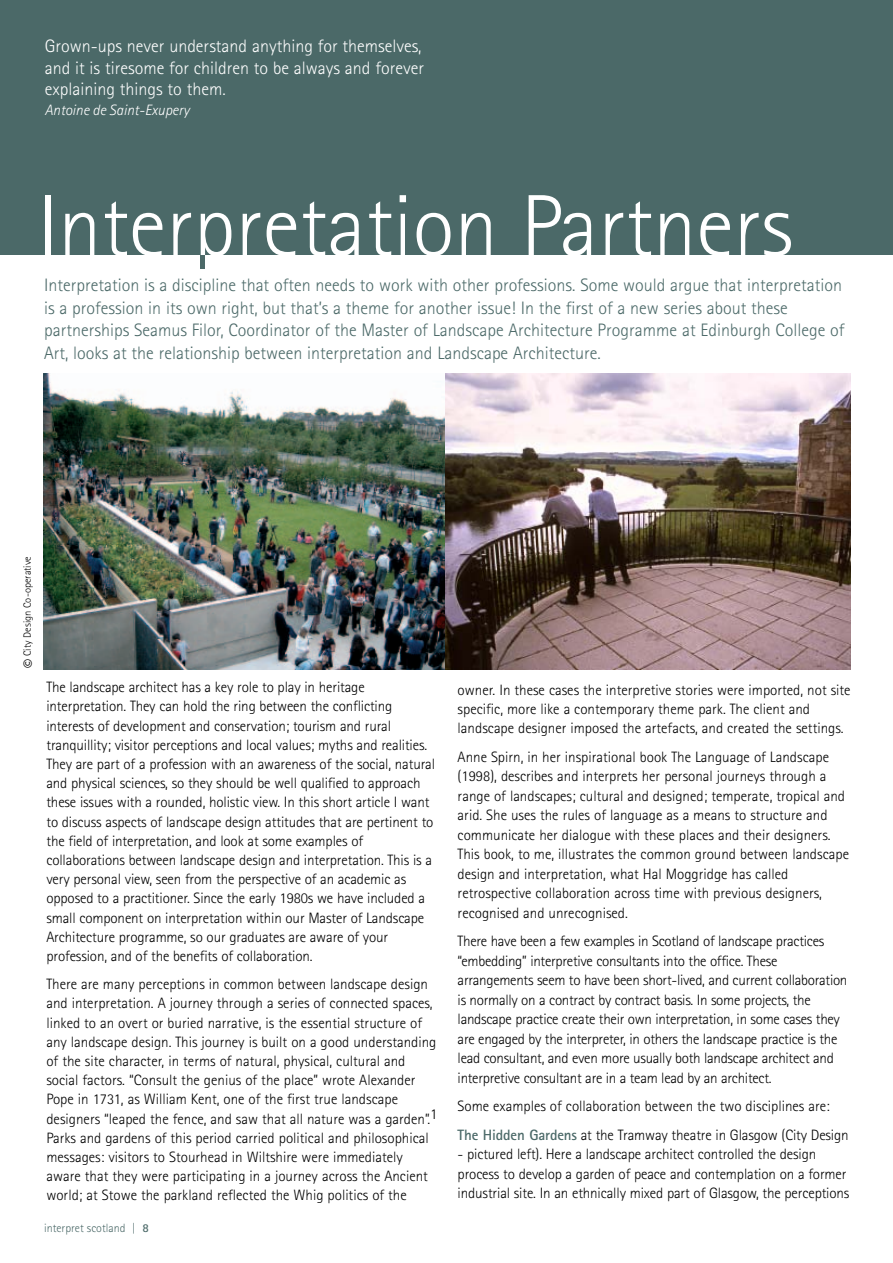
<style>
.page{position:relative;width:893px;height:1263px;background:#fff}
.page>*{position:absolute;margin:0;border:0;box-sizing:border-box;transform-origin:0 0}
.t1{font:300 87px "Rotis Sans Serif";color:#fff}
.t2{font:300 18px/22.5px "Rotis Sans Serif";color:#4b6968}
.t3{font:300 18px/21.6px "Rotis Sans Serif";color:#fff}
.t4{font:300 15px/19.2px "Rotis Sans Serif";letter-spacing:-.01em;color:#000}
.t5{font:italic 300 15px "Rotis Sans Serif";color:#fff}
.t6{font:300 12px "Rotis Sans Serif";color:#4b6968}
.t7{font:300 10.5px "Rotis Sans Serif";color:#000}
.s1{font-size:18px}
.s2{font-weight:700}
.s3{font-weight:700;color:#4b6968}
</style>
<div class="page">
<div style="left:0;top:0;width:893px;height:255px;background:#4b6968"></div>
<img style="left:43px;top:374px;width:406px;height:296px">
<img style="left:446px;top:374px;width:404px;height:295px">
<hr style="left:201px;top:255px;width:4px;height:14px;background:#4b6968">
<p class="t3" style="left:45px;top:37px;width:381px">Grown-ups never understand anything for themselves, and it is tiresome for children to be always and forever explaining things to them.</p>
<p class="t5" style="left:45px;top:105px;width:146px">Antoine de Saint-Exupery</p>
<h1 class="t1" style="left:37px;top:195px;width:758px">Interpretation Partners</h1>
<p class="t2" style="left:44px;top:276px;width:802px">Interpretation is a discipline that often needs to work with other professions. Some would argue that interpretation is a profession in its own right, but that’s a theme for another issue! In the first of a new series about these partnerships Seamus Filor, Coordinator of the Master of Landscape Architecture Programme at Edinburgh College of Art, looks at the relationship between interpretation and Landscape Architecture.</p>
<p class="t7" style="left:24px;top:668px;width:113px;rotate:-90deg"><span class="s1">©</span> City Design Co-operative</p>
<p class="t4" style="left:46px;top:679px;width:390px">The landscape architect has a key role to play in heritage interpretation. They can hold the ring between the conflicting interests of development and conservation; tourism and rural tranquillity; visitor perceptions and local values; myths and realities.<br>They are part of a profession with an awareness of the social, natural and physical sciences, so they should be well qualified to approach these issues with a rounded, holistic view. In this short article I want to discuss aspects of landscape design attitudes that are pertinent to the field of interpretation, and look at some examples of collaborations between landscape design and interpretation. This is a very personal view, seen from the perspective of an academic as opposed to a practitioner. Since the early 1980s we have included a small component on interpretation within our Master of Landscape Architecture programme, so our graduates are aware of your profession, and of the benefits of collaboration.</p>
<p class="t4" style="left:46px;top:976px;width:393px">There are many perceptions in common between landscape design and interpretation. A journey through a series of connected spaces, linked to an overt or buried narrative, is the essential structure of any landscape design. This journey is built on a good understanding of the site character, in terms of natural, physical, cultural and social factors. “Consult the genius of the place” wrote Alexander Pope in 1731, as William Kent, one of the first true landscape designers “leaped the fence, and saw that all nature was a garden”.1<br>Parks and gardens of this period carried political and philosophical messages: visitors to Stourhead in Wiltshire were immediately aware that they were participating in a journey across the Ancient world; at Stowe the parkland reflected the Whig politics of the</p>
<p class="t6" style="left:44px;top:1224px;width:106px">interpret scotland | <span class="s2">8</span></p>
<p class="t4" style="left:458px;top:681px;width:395px">owner. In these cases the interpretive stories were imported, not site specific, more like a contemporary theme park. The client and landscape designer imposed the artefacts, and created the settings.</p>
<p class="t4" style="left:458px;top:748px;width:393px">Anne Spirn, in her inspirational book The Language of Landscape (1998), describes and interprets her personal journeys through a range of landscapes; cultural and designed; temperate, tropical and arid. She uses the rules of language as a means to structure and communicate her dialogue with these places and their designers.<br>This book, to me, illustrates the common ground between landscape design and interpretation, what Hal Moggridge has called retrospective collaboration across time with previous designers, recognised and unrecognised.</p>
<p class="t4" style="left:458px;top:933px;width:391px">There have been a few examples in Scotland of landscape practices “embedding” interpretive consultants into the office. These arrangements seem to have been short-lived, and current collaboration is normally on a contract by contract basis. In some projects, the landscape practice create their own interpretation, in some cases they are engaged by the interpreter, in others the landscape practice is the lead consultant, and even more usually both landscape architect and interpretive consultant are in a team lead by an architect.</p>
<p class="t4" style="left:458px;top:1093px;width:393px;line-height:28.5px">Some examples of collaboration between the two disciplines are:<br><span class="s3">The Hidden Gardens</span> at the Tramway theatre in Glasgow (City Design</p>
<p class="t4" style="left:458px;top:1146px;width:393px">- pictured left). Here a landscape architect controlled the design process to develop a garden of peace and contemplation on a former industrial site. In an ethnically mixed part of Glasgow, the perceptions</p>
</div>
